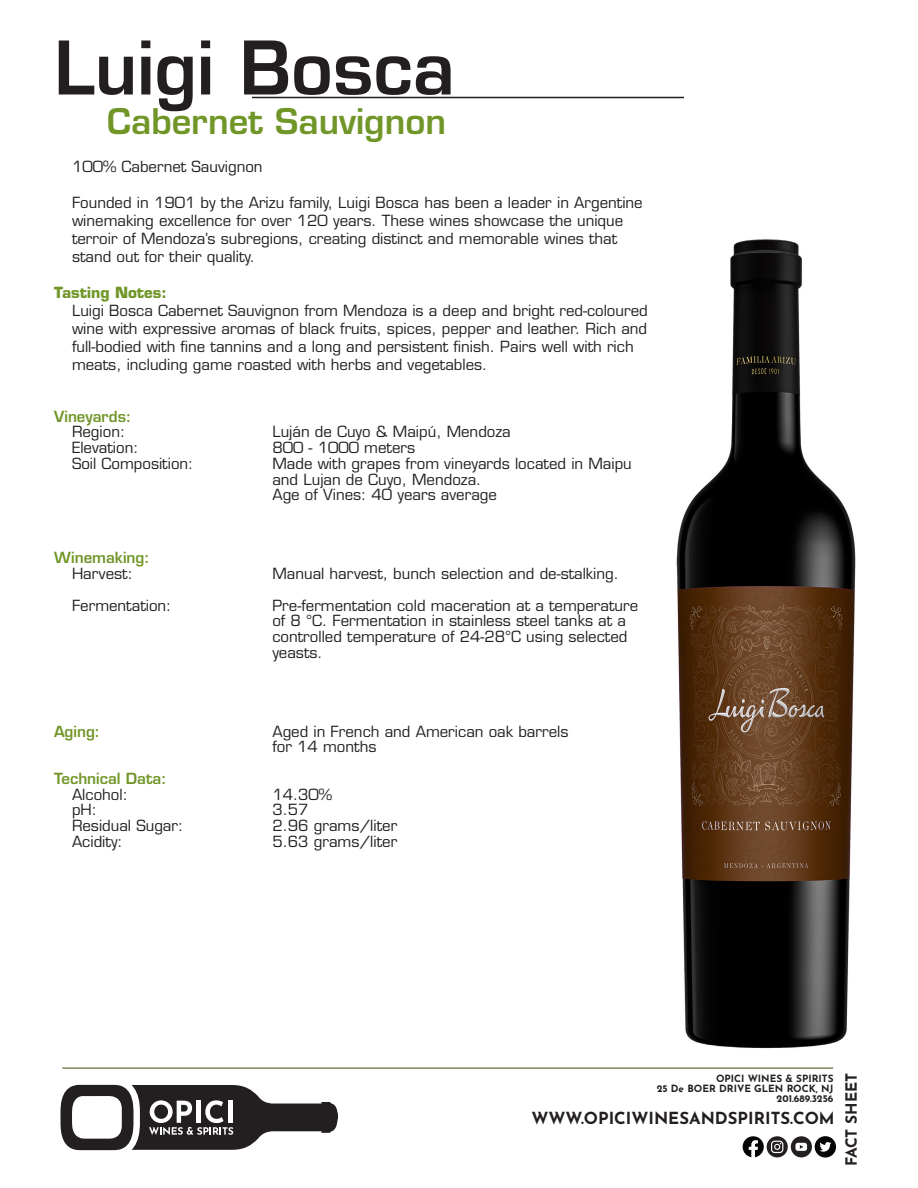
<style>
.page{position:relative;width:918px;height:1188px;background:#fff}
.page>*{position:absolute;margin:0;border:0;box-sizing:border-box;transform-origin:0 0}
.t1{font:600 72px "Eurostile LT Std";color:#231f20}
.t2{font:600 34.5px "Eurostile LT Std";color:#719628}
.t3{font:700 16.65px "Josefin Sans";color:#231f20}
.t4{font:700 15.45px "Josefin Sans";color:#231f20}
.t5{font:15px/18px "Eurostile LT Std";color:#231f20}
.t6{font:600 15px "Eurostile LT Std";color:#719628}
.t7{font:700 15px "Eurostile LT Std";color:#719628}
.t8{font:700 10.05px/9.9px "Josefin Sans";color:#231f20;text-align:right}
</style>
<div class="page">
<hr style="left:252px;top:97px;width:432px;height:1px;background:#231f20">
<hr style="left:62px;top:1067px;width:771px;height:2px;background:#757b48">
<svg style="left:60px;top:1085px;width:278px;height:65px"></svg>
<svg style="left:767px;top:1136px;width:21px;height:21px"></svg>
<div style="left:791px;top:1136px;width:21px;height:21px;background:#231f20;border-radius:50%"></div>
<svg style="left:795px;top:1143px;width:12px;height:8px"></svg>
<svg style="left:771px;top:1141px;width:12px;height:12px"></svg>
<svg style="left:743px;top:1136px;width:21px;height:21px"></svg>
<div style="left:815px;top:1136px;width:21px;height:22px;background:#050504;border-radius:50%"></div>
<svg style="left:820px;top:1142px;width:11px;height:10px"></svg>
<img style="left:676px;top:239px;width:180px;height:810px">
<p class="t1" style="left:54px;top:23px;width:403px">Luigi Bosca</p>
<p class="t2" style="left:107px;top:99px;width:341px">Cabernet Sauvignon</p>
<p class="t5" style="left:72px;top:158px;width:192px">100% Cabernet Sauvignon</p>
<p class="t5" style="left:72px;top:194px;width:572px">Founded in 1901 by the Arizu family, Luigi Bosca has been a leader in Argentine winemaking excellence for over 120 years. These wines showcase the unique terroir of Mendoza’s subregions, creating distinct and memorable wines that stand out for their quality.</p>
<p class="t7" style="left:54px;top:284px;width:114px">Tasting Notes:</p>
<p class="t5" style="left:72px;top:302px;width:577px">Luigi Bosca Cabernet Sauvignon from Mendoza is a deep and bright red-coloured wine with expressive aromas of black fruits, spices, pepper and leather. Rich and full-bodied with fine tannins and a long and persistent finish. Pairs well with rich meats, including game roasted with herbs and vegetables.</p>
<p class="t6" style="left:54px;top:407px;width:79px">Vineyards:</p>
<p class="t5" style="left:72px;top:423px;width:55px">Region:</p>
<p class="t5" style="left:72px;top:439px;width:68px">Elevation:</p>
<p class="t5" style="left:72px;top:455px;width:123px">Soil Composition:</p>
<p class="t5" style="left:272px;top:423px;width:240px">Luján de Cuyo &amp; Maipú, Mendoza</p>
<p class="t5" style="left:272px;top:439px;width:144px">800 - 1000 meters</p>
<p class="t5" style="left:272px;top:456px;width:361px;line-height:15.8px">Made with grapes from vineyards located in Maipu and Lujan de Cuyo, Mendoza.</p>
<p class="t5" style="left:272px;top:486px;width:226px">Age of Vines: 40 years average</p>
<p class="t6" style="left:54px;top:549px;width:97px">Winemaking:</p>
<p class="t5" style="left:72px;top:565px;width:62px">Harvest:</p>
<p class="t5" style="left:72px;top:596px;width:101px">Fermentation:</p>
<p class="t6" style="left:54px;top:722px;width:48px">Aging:</p>
<p class="t6" style="left:54px;top:769px;width:114px">Technical Data:</p>
<p class="t5" style="left:72px;top:785px;width:57px">Alcohol:</p>
<p class="t5" style="left:72px;top:801px;width:27px">pH:</p>
<p class="t5" style="left:72px;top:817px;width:113px">Residual Sugar:</p>
<p class="t5" style="left:72px;top:833px;width:52px">Acidity:</p>
<p class="t5" style="left:272px;top:565px;width:348px">Manual harvest, bunch selection and de-stalking.</p>
<p class="t5" style="left:272px;top:597px;width:367px;line-height:15.8px">Pre-fermentation cold maceration at a temperature of 8 °C. Fermentation in stainless steel tanks at a controlled temperature of 24-28°C using selected yeasts.</p>
<p class="t5" style="left:272px;top:723px;width:298px;line-height:15.8px">Aged in French and American oak barrels for 14 months</p>
<p class="t5" style="left:272px;top:785px;width:61px">14.30%</p>
<p class="t5" style="left:272px;top:801px;width:38px">3.57</p>
<p class="t5" style="left:272px;top:817px;width:126px">2.96 grams/liter</p>
<p class="t5" style="left:272px;top:833px;width:126px">5.63 grams/liter</p>
<p class="t8" style="left:657px;top:1072px;width:178px">OPICI WINES &amp; SPIRITS<br>25 De BOER DRIVE GLEN ROCK, NJ<br>201.689.3256</p>
<p class="t4" style="left:838px;top:1166px;width:95px;rotate:-90deg">FACT SHEET</p>
<p class="t3" style="left:532px;top:1103px;width:305px">WWW.OPICIWINESANDSPIRITS.COM</p>
</div>
